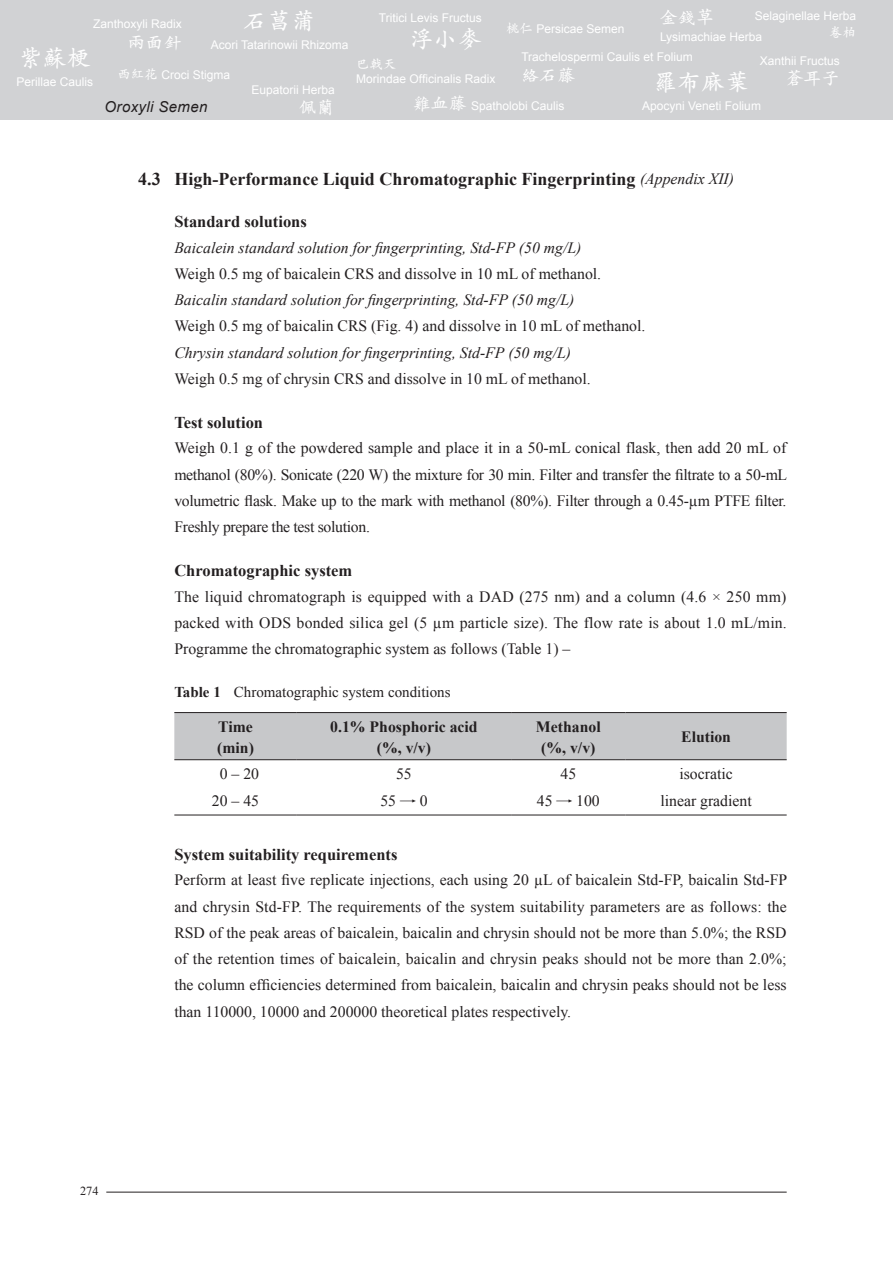
<style>
.page{position:relative;width:893px;height:1263px;background:#fff}
.page>*{position:absolute;margin:0;border:0;box-sizing:border-box;transform-origin:0 0}
.t1{font:600 24px "M Kai HK";color:#fff}
.t2{font:700 18px "Times New Roman";color:#231f20}
.t3{font:600 18px "M Kai HK";color:#fff}
.t4{font:700 16.5px "Times New Roman";color:#231f20}
.t5{font:15.75px/26.2px "Times New Roman";color:#231f20;text-align:justify}
.t6{font:italic 15.75px/26.2px "Times New Roman";color:#231f20}
.t7{font:700 15.75px/21.3px "Times New Roman";color:#231f20;text-align:center}
.t8{font:15px "Times New Roman";color:#231f20}
.t9{font:italic 15px "Arial";letter-spacing:.025em;color:#231f20}
.t10{font:600 13.5px "M Kai HK";color:#fff}
.t11{font:12.3px "Times New Roman";color:#231f20}
.t12{font:12px "Arial";color:#fff}
.s1{font-family:"M Kai HK";font-weight:600;font-size:13.5px}
.s2{font-family:"M Kai HK";font-weight:600;font-size:18px}
.s3{font-weight:400;font-style:italic;font-size:15.75px}
.s4{font-style:normal}
.s5{font-weight:700}
.s6{font-family:"M Hei HK";font-weight:300}
</style>
<div class="page">
<div style="left:0;top:0;width:893px;height:119px;background:#d1d2d4"></div>
<hr style="left:106px;top:1192px;width:681px;height:1px;background:#231f20">
<svg style="left:174px;top:713px;width:613px;height:102px"></svg>
<hr style="left:174px;top:712px;width:123px;height:1px;background:#231f20">
<hr style="left:297px;top:712px;width:214px;height:1px;background:#231f20">
<hr style="left:511px;top:712px;width:114px;height:1px;background:#231f20">
<hr style="left:625px;top:712px;width:162px;height:1px;background:#231f20">
<hr style="left:174px;top:759px;width:123px;height:1px;background:#231f20">
<hr style="left:297px;top:759px;width:214px;height:1px;background:#231f20">
<hr style="left:511px;top:759px;width:114px;height:1px;background:#231f20">
<hr style="left:625px;top:759px;width:162px;height:1px;background:#231f20">
<hr style="left:174px;top:815px;width:123px;height:1px;background:#231f20">
<hr style="left:297px;top:815px;width:214px;height:1px;background:#231f20">
<hr style="left:511px;top:815px;width:114px;height:1px;background:#231f20">
<hr style="left:625px;top:815px;width:162px;height:1px;background:#231f20">
<p class="t1" style="left:244px;top:4px;width:73px">石菖蒲</p>
<p class="t12" style="left:211px;top:37px;width:139px">Acori Tatarinowii Rhizoma</p>
<p class="t12" style="left:93px;top:16px;width:90px">Zanthoxyli Radix</p>
<p class="t3" style="left:128px;top:30px;width:55px">兩面針</p>
<p class="t1" style="left:19px;top:41px;width:73px">紫蘇梗</p>
<p class="t12" style="left:16px;top:74px;width:78px">Perillae Caulis</p>
<p class="t12" style="left:117px;top:67px;width:114px"><span class="s1">西紅花</span> Croci Stigma</p>
<p class="t12" style="left:252px;top:82px;width:85px">Eupatorii Herba</p>
<p class="t3" style="left:299px;top:95px;width:37px">佩蘭</p>
<p class="t9" style="left:105px;top:97px;width:104px">Oroxyli Semen</p>
<p class="t12" style="left:379px;top:10px;width:104px">Tritici Levis Fructus</p>
<p class="t1" style="left:410px;top:22px;width:73px">浮小麥</p>
<p class="t12" style="left:506px;top:21px;width:120px"><span class="s1">桃仁</span> Persicae Semen</p>
<p class="t3" style="left:660px;top:5px;width:55px">金錢草</p>
<p class="t12" style="left:660px;top:29px;width:104px">Lysimachiae Herba</p>
<p class="t12" style="left:755px;top:8px;width:103px">Selaginellae Herba</p>
<p class="t10" style="left:829px;top:23px;width:28px">卷柏</p>
<p class="t12" style="left:521px;top:49px;width:173px">Trachelospermi Caulis et Folium</p>
<p class="t3" style="left:521px;top:63px;width:55px">絡石藤</p>
<p class="t12" style="left:760px;top:52px;width:82px">Xanthii Fructus</p>
<p class="t3" style="left:786px;top:66px;width:55px">蒼耳子</p>
<p class="t10" style="left:356px;top:54px;width:42px">巴戟天</p>
<p class="t12" style="left:356px;top:71px;width:141px">Morindae Officinalis Radix</p>
<p class="t1" style="left:654px;top:65px;width:97px">羅布麻葉</p>
<p class="t12" style="left:642px;top:98px;width:120px">Apocyni Veneti Folium</p>
<p class="t12" style="left:413px;top:98px;width:153px"><span class="s2">雞血藤</span> Spatholobi Caulis</p>
<p class="t2" style="left:138px;top:167px;width:597px">4.3 High-performance Liquid chromatographic Fingerprinting <span class="s3">(Appendix XII)</span></p>
<p class="t4" style="left:174px;top:210px;width:134px">standard solutions</p>
<p class="t6" style="left:174px;top:234px;width:473px">Baicalein standard solution for fingerprinting, Std-FP (50 mg/L)<br><span class="s4">Weigh 0.5 mg of baicalein CRS and dissolve in 10 mL of methanol.<br></span>Baicalin standard solution for fingerprinting, Std-FP (50 mg/L)<br><span class="s4">Weigh 0.5 mg of baicalin CRS (Fig. 4) and dissolve in 10 mL of methanol.<br></span>Chrysin standard solution for fingerprinting, Std-FP (50 mg/L)<br><span class="s4">Weigh 0.5 mg of chrysin CRS and dissolve in 10 mL of methanol.</span></p>
<p class="t4" style="left:174px;top:411px;width:90px">test solution</p>
<p class="t5" style="left:174px;top:435px;width:614px">Weigh 0.1 g of the powdered sample and place it in a 50-mL conical flask, then add 20 mL of methanol (80%). Sonicate (220 W) the mixture for 30 min. Filter and transfer the filtrate to a 50-mL volumetric flask. Make up to the mark with methanol (80%). Filter through a 0.45-µm PTFE filter.<br>Freshly prepare the test solution.</p>
<p class="t4" style="left:174px;top:559px;width:179px">chromatographic system</p>
<p class="t5" style="left:174px;top:583px;width:614px">The liquid chromatograph is equipped with a DAD (275 nm) and a column (4.6 × 250 mm) packed with ODS bonded silica gel (5 µm particle size). The flow rate is about 1.0 mL/min.<br>Programme the chromatographic system as follows (Table 1) –</p>
<p class="t8" style="left:174px;top:682px;width:278px"><span class="s5">table 1</span> Chromatographic system conditions</p>
<p class="t7" style="left:217px;top:715px;width:38px;text-align:left">time (min)</p>
<p class="t7" style="left:330px;top:715px;width:149px">0.1% phosphoric acid (%, v/v)</p>
<p class="t7" style="left:536px;top:715px;width:66px">methanol (%, v/v)</p>
<p class="t7" style="left:681px;top:726px;width:51px">elution</p>
<p class="t5" style="left:220px;top:760px;width:41px">0 – 20</p>
<p class="t5" style="left:396px;top:760px;width:17px">55</p>
<p class="t5" style="left:560px;top:760px;width:17px">45</p>
<p class="t5" style="left:679px;top:760px;width:55px">isocratic</p>
<p class="t5" style="left:212px;top:787px;width:49px">20 – 45</p>
<p class="t5" style="left:380px;top:787px;width:49px">55<span class="s6">→</span>0</p>
<p class="t5" style="left:537px;top:787px;width:64px">45 <span class="s6">→</span> 100</p>
<p class="t5" style="left:660px;top:787px;width:93px">linear gradient</p>
<p class="t4" style="left:174px;top:843px;width:225px">system suitability requirements</p>
<p class="t5" style="left:174px;top:866px;width:614px">Perform at least five replicate injections, each using 20 µL of baicalein Std-FP, baicalin Std-FP and chrysin Std-FP. The requirements of the system suitability parameters are as follows: the RSD of the peak areas of baicalein, baicalin and chrysin should not be more than 5.0%; the RSD of the retention times of baicalein, baicalin and chrysin peaks should not be more than 2.0%; the column efficiencies determined from baicalein, baicalin and chrysin peaks should not be less than 110000, 10000 and 200000 theoretical plates respectively.</p>
<p class="t11" style="left:80px;top:1182px;width:20px">274</p>
</div>
